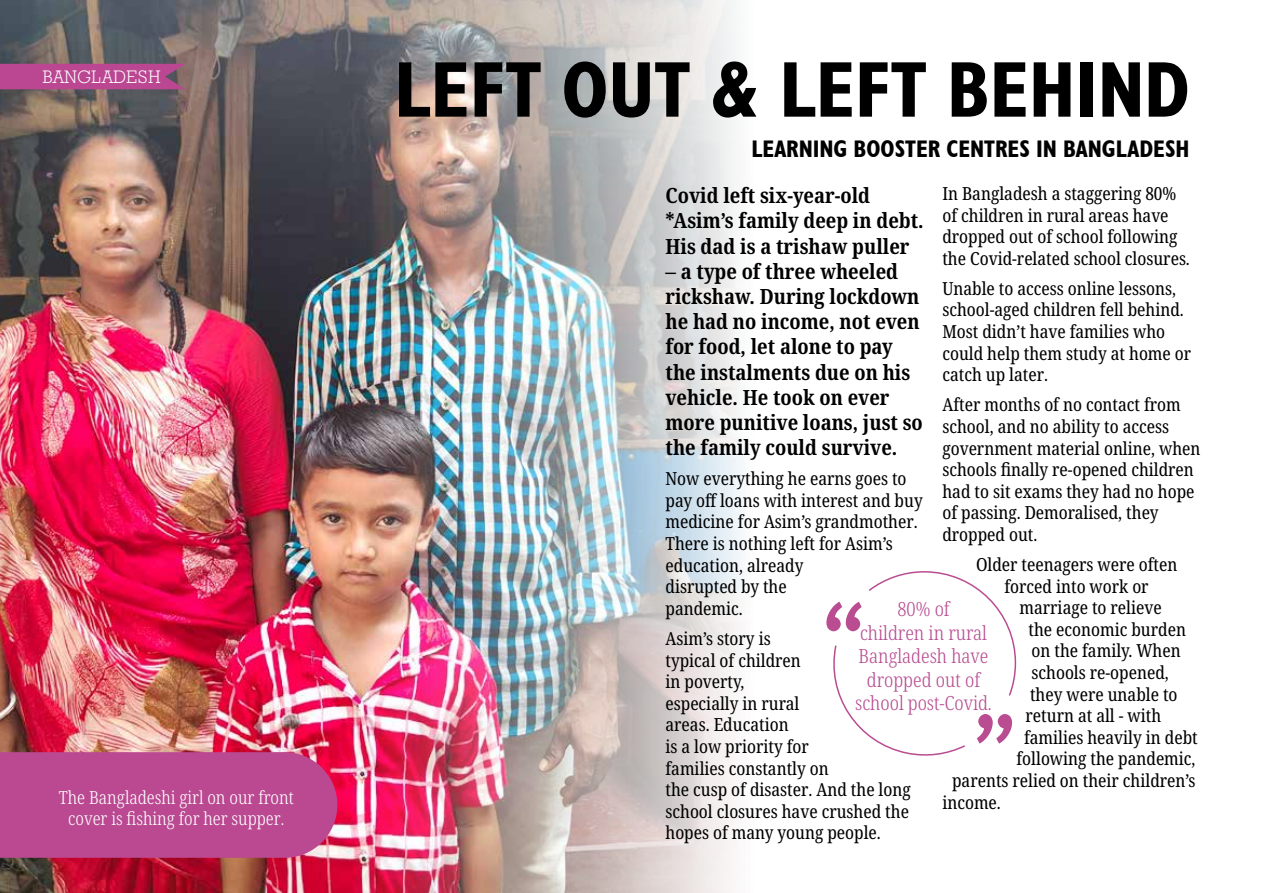
<style>
.page{position:relative;width:1263px;height:893px;background:#fff}
.page>*{position:absolute;margin:0;border:0;box-sizing:border-box;transform-origin:0 0}
.t1{font:700 condensed 79.5px "Humanist 521 BT";color:#000}
.t2{font:700 condensed 24px "Humanist 521 BT";color:#000}
.t3{font:700 condensed 21px/25.2px "Noto Serif";color:#000}
.t4{font:300 condensed 19.5px/23.4px "Noto Serif";color:#b84c91;text-align:center}
.t5{font:condensed 18px/21.6px "Noto Serif";color:#000}
.t6{font:300 condensed 18px/21.6px "Noto Serif";color:#fff;text-align:center}
.t7{font:18px "Geo Slb 712 Lt BT";letter-spacing:.01em;color:#fff}
</style>
<div class="page">
<img style="left:0;top:0;width:741px;height:893px">
<div style="left:0;top:64px;width:186px;height:25px;background:#bb4792"></div>
<div style="left:0;top:752px;width:337px;height:106px;background:#ba4991"></div>
<svg style="left:826px;top:571px;width:191px;height:185px"></svg>
<p class="t7" style="left:43px;top:65px;width:120px">BANGLADESH</p>
<p class="t6" style="left:59px;top:787px;width:236px">The Bangladeshi girl on our front cover is fishing for her supper.</p>
<h1 class="t1" style="left:394px;top:40px;width:797px">LEFT OUT &amp; LEFT BEHIND</h1>
<h2 class="t2" style="left:752px;top:134px;width:439px">LEARNING BOOSTER CENTRES IN BANGLADESH</h2>
<p class="t5" style="left:942px;top:183px;width:249px">In Bangladesh a staggering 80% of children in rural areas have dropped out of school following the Covid-related school closures.</p>
<p class="t5" style="left:942px;top:278px;width:250px">Unable to access online lessons, school-aged children fell behind.<br>Most didn’t have families who could help them study at home or catch up later.</p>
<p class="t5" style="left:942px;top:395px;width:260px">After months of no contact from school, and no ability to access government material online, when schools finally re-opened children had to sit exams they had no hope of passing. Demoralised, they dropped out.</p>
<p class="t5" style="left:976px;top:554px;width:203px;text-align:center">Older teenagers were often forced into work or</p>
<p class="t5" style="left:1019px;top:597px;width:144px">marriage to relieve</p>
<p class="t5" style="left:1028px;top:619px;width:159px">the economic burden</p>
<p class="t5" style="left:1031px;top:641px;width:151px">on the family. When</p>
<p class="t5" style="left:1031px;top:662px;width:139px">schools re-opened,</p>
<p class="t5" style="left:1030px;top:684px;width:149px">they were unable to</p>
<p class="t5" style="left:1025px;top:705px;width:137px">return at all - with</p>
<p class="t5" style="left:1024px;top:727px;width:175px">families heavily in debt</p>
<p class="t5" style="left:1016px;top:749px;width:180px">following the pandemic,</p>
<p class="t5" style="left:952px;top:770px;width:245px">parents relied on their children’s</p>
<p class="t5" style="left:942px;top:792px;width:60px">income.</p>
<p class="t3" style="left:665px;top:183px;width:260px">Covid left six-year-old *Asim’s family deep in debt.<br>His dad is a trishaw puller</p>
<p class="t3" style="left:665px;top:259px;width:259px">– a type of three wheeled rickshaw. During lockdown he had no income, not even for food, let alone to pay the instalments due on his vehicle. He took on ever more punitive loans, just so the family could survive.</p>
<p class="t5" style="left:665px;top:469px;width:259px">Now everything he earns goes to pay off loans with interest and buy medicine for Asim’s grandmother.<br>There is nothing left for Asim’s education, already<br>disrupted by the<br>pandemic.</p>
<p class="t5" style="left:665px;top:628px;width:247px">Asim’s story is<br>typical of children<br>in poverty,<br>especially in rural<br>areas. Education<br>is a low priority for<br>families constantly on<br>the cusp of disaster. And the long school closures have crushed the hopes of many young people.</p>
<p class="t4" style="left:855px;top:598px;width:138px">80% of<br>children in rural<br>Bangladesh have dropped out of school post-Covid.</p>
</div>
